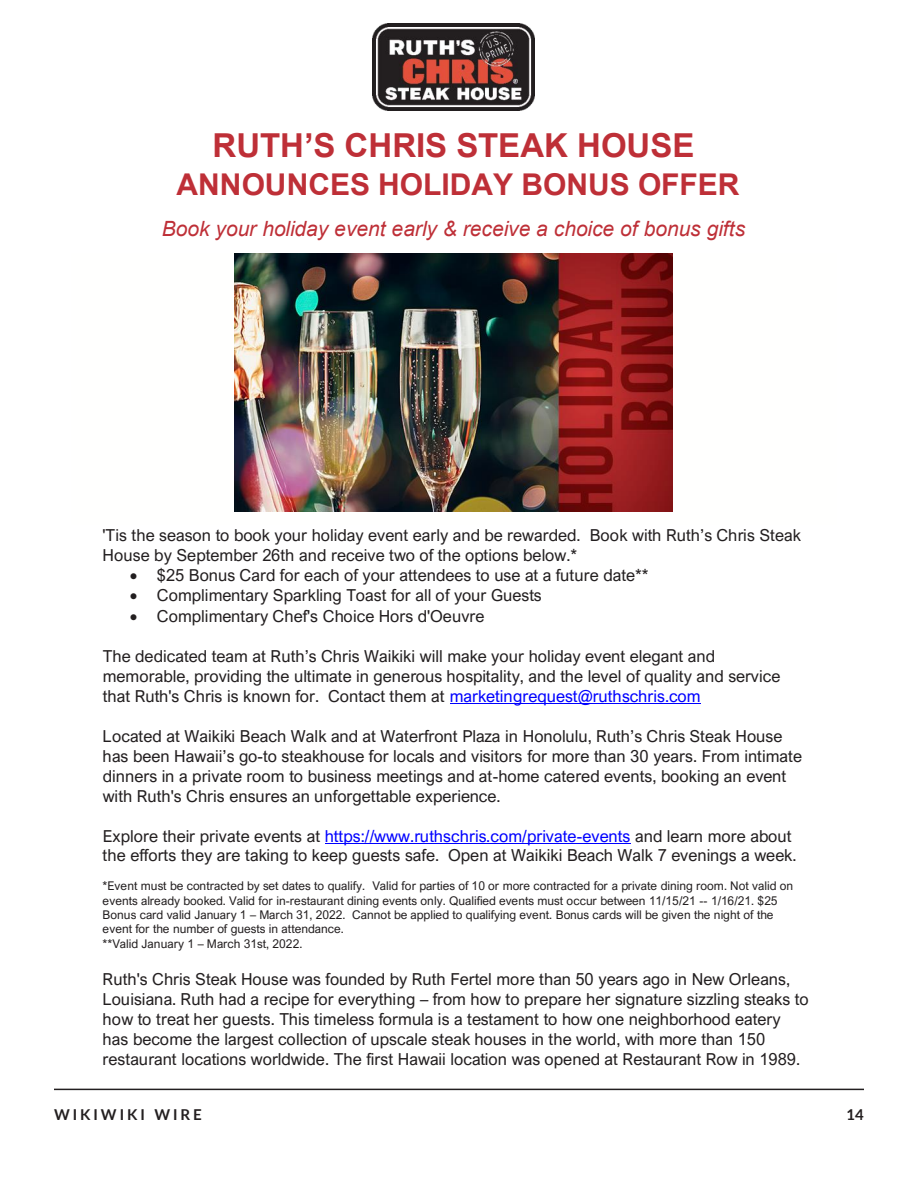
<style>
.page{position:relative;width:918px;height:1188px;background:#fff}
.page>*{position:absolute;margin:0;border:0;box-sizing:border-box;transform-origin:0 0}
.t1{font:700 33px "Arial";color:#be2f37}
.t2{font:700 30px "Arial";color:#be2f37}
.t3{font:italic 21px "Arial";color:#be2f37}
.t4{font:16.5px/20px "Arial Nova";color:#231f20}
.t5{font:700 15px "Lato";letter-spacing:.2em;color:#231f20}
.t6{font:12px/14.5px "Arial Nova";letter-spacing:.005em;color:#231f20}
.s1{color:#00f}
</style>
<div class="page">
<hr style="left:54px;top:1089px;width:810px;height:1px;background:#231f20">
<hr style="left:450px;top:703px;width:251px;height:1px;background:#00f">
<hr style="left:325px;top:843px;width:305px;height:1px;background:#00f">
<img style="left:373px;top:24px;width:161px;height:87px">
<img style="left:235px;top:254px;width:437px;height:257px">
<p class="t1" style="left:213px;top:122px;width:484px">RUTH’S CHRIS STEAK HOUSE</p>
<p class="t2" style="left:177px;top:165px;width:564px">ANNOUNCES HOLIDAY BONUS OFFER</p>
<p class="t3" style="left:162px;top:215px;width:585px">Book your holiday event early &amp; receive a choice of bonus gifts</p>
<p class="t4" style="left:103px;top:525px;width:700px">'Tis the season to book your holiday event early and be rewarded. Book with Ruth’s Chris Steak<br>House by September 26th and receive two of the options below.*</p>
<p class="t4" style="left:130px;top:565px;width:521px">• $25 Bonus Card for each of your attendees to use at a future date**</p>
<p class="t4" style="left:130px;top:586px;width:414px">• Complimentary Sparkling Toast for all of your Guests</p>
<p class="t4" style="left:130px;top:606px;width:356px">• Complimentary Chef's Choice Hors d'Oeuvre</p>
<p class="t4" style="left:103px;top:646px;width:679px">The dedicated team at Ruth’s Chris Waikiki will make your holiday event elegant and memorable, providing the ultimate in generous hospitality, and the level of quality and service that Ruth's Chris is known for. Contact them at <span class="s1">marketingrequest@ruthschris.com</span></p>
<p class="t4" style="left:103px;top:726px;width:701px">Located at Waikiki Beach Walk and at Waterfront Plaza in Honolulu, Ruth’s Chris Steak House has been Hawaii’s go-to steakhouse for locals and visitors for more than 30 years. From intimate dinners in a private room to business meetings and at-home catered events, booking an event with Ruth's Chris ensures an unforgettable experience.</p>
<p class="t4" style="left:103px;top:826px;width:696px">Explore their private events at <span class="s1">https://www.ruthschris.com/private-events</span> and learn more about the efforts they are taking to keep guests safe. Open at Waikiki Beach Walk 7 evenings a week.</p>
<p class="t6" style="left:103px;top:878px;width:692px">*Event must be contracted by set dates to qualify. Valid for parties of 10 or more contracted for a private dining room. Not valid on events already booked. Valid for in-restaurant dining events only. Qualified events must occur between 11/15/21 -- 1/16/21. $25<br>Bonus card valid January 1 – March 31, 2022. Cannot be applied to qualifying event. Bonus cards will be given the night of the event for the number of guests in attendance.<br>**Valid January 1 – March 31st, 2022.</p>
<p class="t4" style="left:103px;top:969px;width:708px">Ruth's Chris Steak House was founded by Ruth Fertel more than 50 years ago in New Orleans, Louisiana. Ruth had a recipe for everything – from how to prepare her signature sizzling steaks to how to treat her guests. This timeless formula is a testament to how one neighborhood eatery has become the largest collection of upscale steak houses in the world, with more than 150 restaurant locations worldwide. The first Hawaii location was opened at Restaurant Row in 1989.</p>
<p class="t5" style="left:54px;top:1103px;width:149px">WIKIWIKI WIRE</p>
<p class="t5" style="left:847px;top:1103px;width:19px">14</p>
</div>
